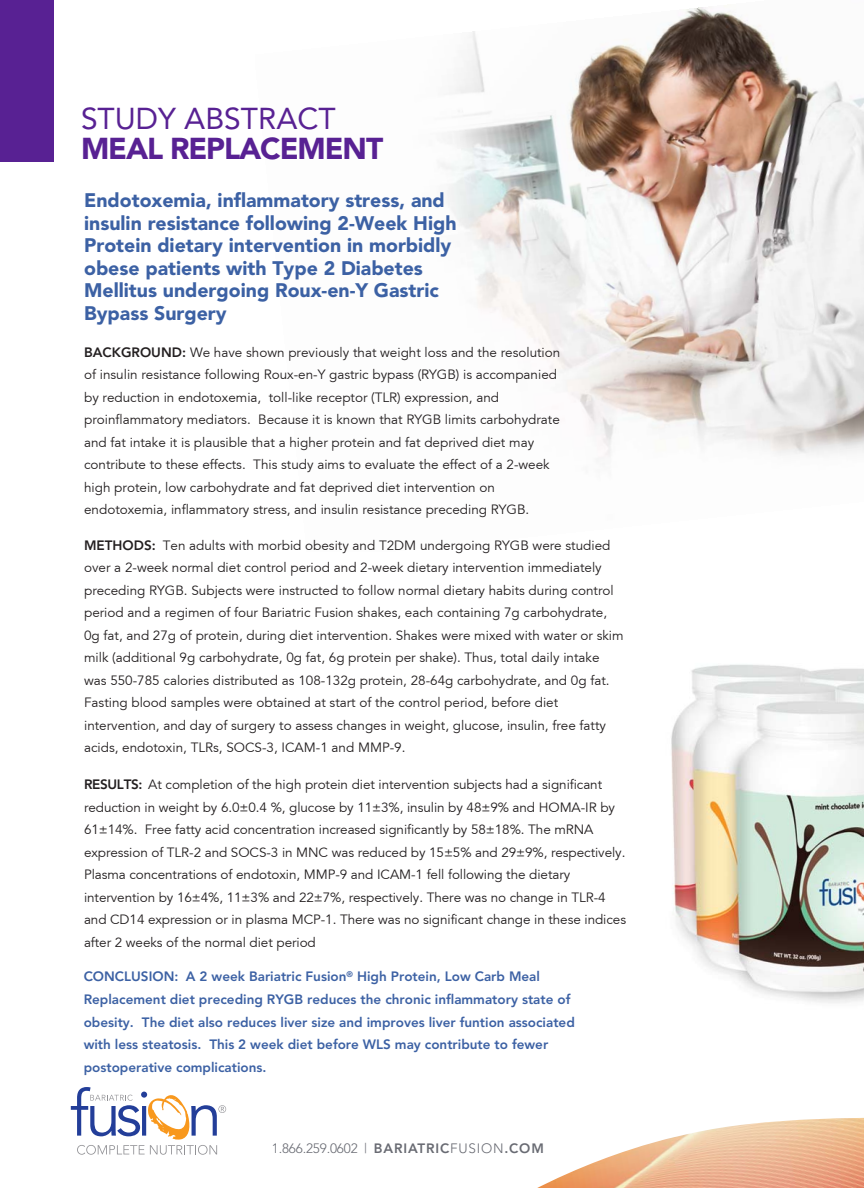
<style>
.page{position:relative;width:864px;height:1188px;background:#fff}
.page>*{position:absolute;margin:0;border:0;box-sizing:border-box;transform-origin:0 0}
.t1{font:900 30px "Avenir";letter-spacing:-.035em;color:#582193}
.t2{font:30px "Avenir";color:#582193}
.t3{font:900 19.5px/22.5px "Avenir LT Std";color:#3c61a4}
.t4{font:13.5px/22.5px "Avenir";color:#231f20}
.t5{font:800 13.5px/22.6px "Avenir LT Std";color:#3c61a4}
.t6{font:300 13.5px "Avenir";letter-spacing:-.01em;color:#696b73}
.s1{font-weight:800}
.s2{font-family:"Avenir"}
</style>
<div class="page">
<img style="left:441px;top:7px;width:423px;height:450px">
<div style="left:0;top:0;width:54px;height:162px;background:#582193"></div>
<img style="left:537px;top:1117px;width:327px;height:71px">
<svg style="left:71px;top:1087px;width:155px;height:68px"></svg>
<img style="left:671px;top:664px;width:193px;height:339px">
<h1 class="t2" style="left:81px;top:106px;width:256px">STUDY ABSTRACT</h1>
<h1 class="t1" style="left:81px;top:136px;width:304px">MEAL REPLACEMENT</h1>
<h2 class="t3" style="left:84px;top:189px;width:374px">Endotoxemia, inflammatory stress, and insulin resistance following 2-Week High Protein dietary intervention in morbidly obese patients with Type 2 Diabetes Mellitus undergoing Roux-en-Y Gastric Bypass Surgery</h2>
<p class="t4" style="left:84px;top:341px;width:478px"><span class="s1">BACKGROUND:</span> We have shown previously that weight loss and the resolution of insulin resistance following Roux-en-Y gastric bypass (RYGB) is accompanied by reduction in endotoxemia, toll-like receptor (TLR) expression, and proinflammatory mediators. Because it is known that RYGB limits carbohydrate and fat intake it is plausible that a higher protein and fat deprived diet may contribute to these effects. This study aims to evaluate the effect of a 2-week high protein, low carbohydrate and fat deprived diet intervention on endotoxemia, inflammatory stress, and insulin resistance preceding RYGB.</p>
<p class="t4" style="left:84px;top:534px;width:541px"><span class="s1">METHODS:</span> Ten adults with morbid obesity and T2DM undergoing RYGB were studied over a 2-week normal diet control period and 2-week dietary intervention immediately preceding RYGB. Subjects were instructed to follow normal dietary habits during control period and a regimen of four Bariatric Fusion shakes, each containing 7g carbohydrate, 0g fat, and 27g of protein, during diet intervention. Shakes were mixed with water or skim milk (additional 9g carbohydrate, 0g fat, 6g protein per shake). Thus, total daily intake was 550-785 calories distributed as 108-132g protein, 28-64g carbohydrate, and 0g fat.<br>Fasting blood samples were obtained at start of the control period, before diet intervention, and day of surgery to assess changes in weight, glucose, insulin, free fatty acids, endotoxin, TLRs, SOCS-3, ICAM-1 and MMP-9.</p>
<p class="t4" style="left:84px;top:774px;width:544px"><span class="s1">RESULTS:</span> At completion of the high protein diet intervention subjects had a significant reduction in weight by 6.0±0.4 %, glucose by 11±3%, insulin by 48±9% and HOMA-IR by 61±14%. Free fatty acid concentration increased significantly by 58±18%. The mRNA expression of TLR-2 and SOCS-3 in MNC was reduced by 15±5% and 29±9%, respectively.<br>Plasma concentrations of endotoxin, MMP-9 and ICAM-1 fell following the dietary intervention by 16±4%, 11±3% and 22±7%, respectively. There was no change in TLR-4 and CD14 expression or in plasma MCP-1. There was no significant change in these indices after 2 weeks of the normal diet period</p>
<p class="t5" style="left:84px;top:965px;width:493px"><span class="s2">CONCLUSION:</span> A 2 week Bariatric Fusion<sup>®</sup> High Protein, Low Carb Meal Replacement diet preceding RYGB reduces the chronic inflammatory state of obesity. The diet also reduces liver size and improves liver funtion associated with less steatosis. This 2 week diet before WLS may contribute to fewer postoperative complications.</p>
<p class="t6" style="left:272px;top:1143px;width:274px">1.866.259.0602 | <span class="s1">BARIATRIC</span>FUSION<span class="s1">.COM</span></p>
</div>
